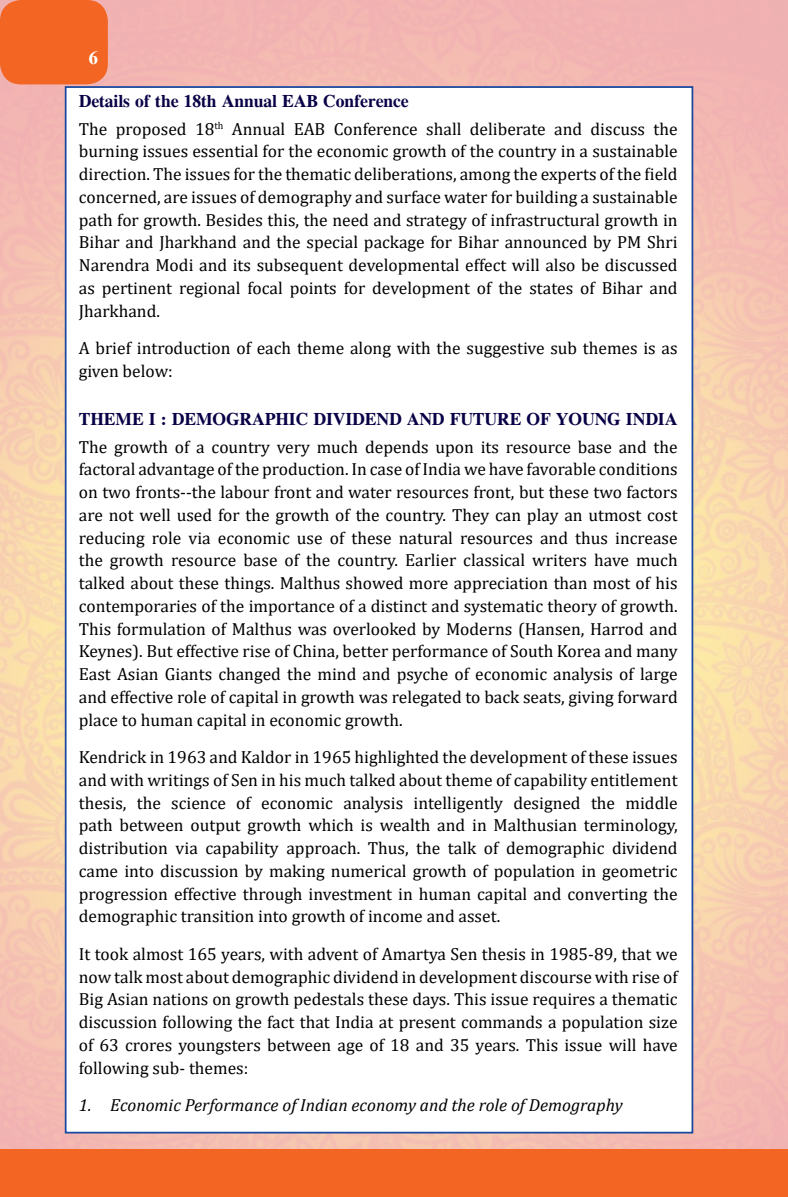
<style>
.page{position:relative;width:788px;height:1197px;background:#fff}
.page>*{position:absolute;margin:0;border:0;box-sizing:border-box;transform-origin:0 0}
.t1{font:700 18.38px "CG Times";color:#fff}
.t2{font:17.5px/22.8px "Cambria";color:#000;text-align:justify}
.t3{font:700 17.5px "CG Times";color:#080046}
.t4{font:italic 17.5px "Cambria";color:#000}
</style>
<div class="page">
<img style="left:0;top:0;width:787px;height:1150px">
<div style="left:0;top:0;width:108px;height:84px;background:#f26522;border-radius:21px"></div>
<div style="left:0;top:1150px;width:788px;height:47px;background:#f26522"></div>
<div style="left:65px;top:86px;width:628px;height:1048px;background:#fff;border:2px solid #17479e"></div>
<p class="t1" style="left:89px;top:47px;width:11px">6</p>
<p class="t3" style="left:79px;top:90px;width:331px">DETAILS OF THE 18TH ANNUAL EAB CONFERENCE</p>
<p class="t2" style="left:79px;top:117px;width:600px">The proposed 18<sup>th</sup> Annual EAB Conference shall deliberate and discuss the burning issues essential for the economic growth of the country in a sustainable direction. The issues for the thematic deliberations, among the experts of the field concerned, are issues of demography and surface water for building a sustainable path for growth. Besides this, the need and strategy of infrastructural growth in Bihar and Jharkhand and the special package for Bihar announced by PM Shri Narendra Modi and its subsequent developmental effect will also be discussed as pertinent regional focal points for development of the states of Bihar and Jharkhand.</p>
<p class="t2" style="left:79px;top:337px;width:600px">A brief introduction of each theme along with the suggestive sub themes is as given below:</p>
<p class="t3" style="left:79px;top:408px;width:14px">THEME</p>
<p class="t3" style="left:149px;top:408px;width:38px">I : DEM</p>
<p class="t3" style="left:212px;top:408px;width:40px">OGRAPHIC</p>
<p class="t3" style="left:313px;top:408px;width:45px">DIVIDEND</p>
<p class="t3" style="left:407px;top:408px;width:14px">AND</p>
<p class="t3" style="left:449px;top:408px;width:195px">FUTURE OF YOUNG INDIA</p>
<p class="t2" style="left:79px;top:435px;width:600px">The growth of a country very much depends upon its resource base and the factoral advantage of the production. In case of India we have favorable conditions on two fronts--the labour front and water resources front, but these two factors are not well used for the growth of the country. They can play an utmost cost reducing role via economic use of these natural resources and thus increase the growth resource base of the country. Earlier classical writers have much talked about these things. Malthus showed more appreciation than most of his contemporaries of the importance of a distinct and systematic theory of growth.<br>This formulation of Malthus was overlooked by Moderns (Hansen, Harrod and Keynes). But effective rise of China, better performance of South Korea and many East Asian Giants changed the mind and psyche of economic analysis of large and effective role of capital in growth was relegated to back seats, giving forward place to human capital in economic growth.</p>
<p class="t2" style="left:79px;top:746px;width:600px">Kendrick in 1963 and Kaldor in 1965 highlighted the development of these issues and with writings of Sen in his much talked about theme of capability entitlement thesis, the science of economic analysis intelligently designed the middle path between output growth which is wealth and in Malthusian terminology, distribution via capability approach. Thus, the talk of demographic dividend came into discussion by making numerical growth of population in geometric progression effective through investment in human capital and converting the demographic transition into growth of income and asset.</p>
<p class="t2" style="left:79px;top:942px;width:600px">It took almost 165 years, with advent of Amartya Sen thesis in 1985-89, that we now talk most about demographic dividend in development discourse with rise of Big Asian nations on growth pedestals these days. This issue requires a thematic discussion following the fact that India at present commands a population size of 63 crores youngsters between age of 18 and 35 years. This issue will have following sub- themes:</p>
<p class="t4" style="left:79px;top:1093px;width:545px">1. Economic Performance of Indian economy and the role of Demography</p>
</div>
